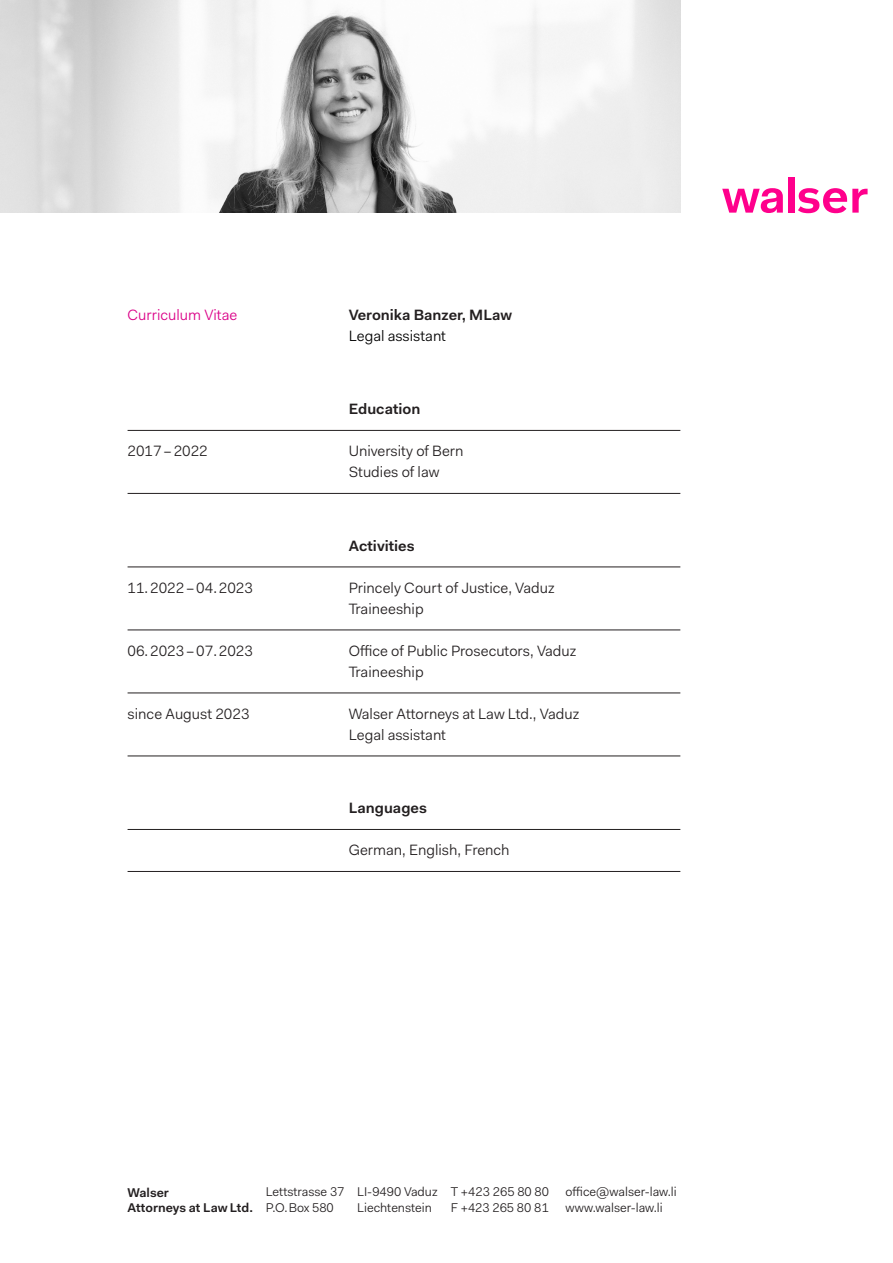
<style>
.page{position:relative;width:893px;height:1263px;background:#fff}
.page>*{position:absolute;margin:0;border:0;box-sizing:border-box;transform-origin:0 0}
.Grundtext_Linie_oben{font:15px/21px "Fakt Pro Blond";color:#231f20}
.Grundtext_fett{font:600 15px "Fakt Pro";color:#231f20}
.Grundtext_fett-2{font:15px "Fakt Pro Blond";color:#db0188}
.Grundtext_fett-3{font:15px "Fakt Pro Blond";color:#000}
.t1{font:12.75px/15.8px "Fakt Pro Blond";color:#231f20}
.t2{font:600 12.75px/15px "Fakt Pro";color:#231f20}
</style>
<div class="page">
<svg style="left:722px;top:188px;width:61px;height:25px"></svg>
<div style="left:788px;top:177px;width:7px;height:36px;background:#ff008c"></div>
<svg style="left:798px;top:188px;width:70px;height:25px"></svg>
<hr style="left:128px;top:430px;width:552px;height:1px;background:#231f20">
<hr style="left:128px;top:493px;width:552px;height:1px;background:#231f20">
<hr style="left:128px;top:567px;width:552px;height:1px;background:#231f20">
<hr style="left:128px;top:630px;width:552px;height:1px;background:#231f20">
<hr style="left:128px;top:693px;width:552px;height:1px;background:#231f20">
<hr style="left:128px;top:756px;width:552px;height:1px;background:#231f20">
<hr style="left:128px;top:829px;width:552px;height:1px;background:#231f20">
<hr style="left:128px;top:871px;width:552px;height:1px;background:#231f20">
<img style="left:0;top:0;width:680px;height:213px">
<p class="Grundtext_fett-2" style="left:128px;top:304px;width:111px">Curriculum Vitae</p>
<p class="Grundtext_fett" style="left:349px;top:304px;width:165px">Veronika Banzer, MLaw</p>
<p class="Grundtext_fett-3" style="left:349px;top:325px;width:99px">Legal assistant</p>
<p class="Grundtext_fett" style="left:349px;top:399px;width:73px">Education</p>
<p class="Grundtext_Linie_oben" style="left:128px;top:440px;width:82px">2017–2022</p>
<p class="Grundtext_Linie_oben" style="left:349px;top:440px;width:116px">University of Bern<br>Studies of law</p>
<p class="Grundtext_fett" style="left:349px;top:535px;width:67px">Activities</p>
<p class="Grundtext_Linie_oben" style="left:128px;top:577px;width:127px">11.2022–04.2023</p>
<p class="Grundtext_Linie_oben" style="left:349px;top:577px;width:207px">Princely Court of Justice, Vaduz<br>Traineeship</p>
<p class="Grundtext_Linie_oben" style="left:128px;top:640px;width:127px">06.2023–07.2023</p>
<p class="Grundtext_Linie_oben" style="left:349px;top:640px;width:229px">Office of Public Prosecutors, Vaduz</p>
<p class="Grundtext_Linie_oben" style="left:349px;top:661px;width:77px">Traineeship</p>
<p class="Grundtext_Linie_oben" style="left:128px;top:703px;width:123px">since August 2023</p>
<p class="Grundtext_Linie_oben" style="left:349px;top:703px;width:232px">Walser Attorneys at Law Ltd., Vaduz<br>Legal assistant</p>
<p class="Grundtext_fett" style="left:349px;top:798px;width:80px">Languages</p>
<p class="Grundtext_Linie_oben" style="left:349px;top:839px;width:162px">German, English, French</p>
<p class="t1" style="left:266px;top:1184px;width:80px">Lettstrasse 37<br>P.O.Box 580</p>
<p class="t1" style="left:566px;top:1184px;width:113px">office@walser-law.li www.walser-law.li</p>
<p class="t1" style="left:357px;top:1184px;width:82px">LI-9490 Vaduz<br>Liechtenstein</p>
<p class="t2" style="left:128px;top:1185px;width:127px">Walser<br>Attorneys at Law Ltd.</p>
<p class="t1" style="left:451px;top:1184px;width:100px">T +423 265 80 80<br>F +423 265 80 81</p>
</div>
